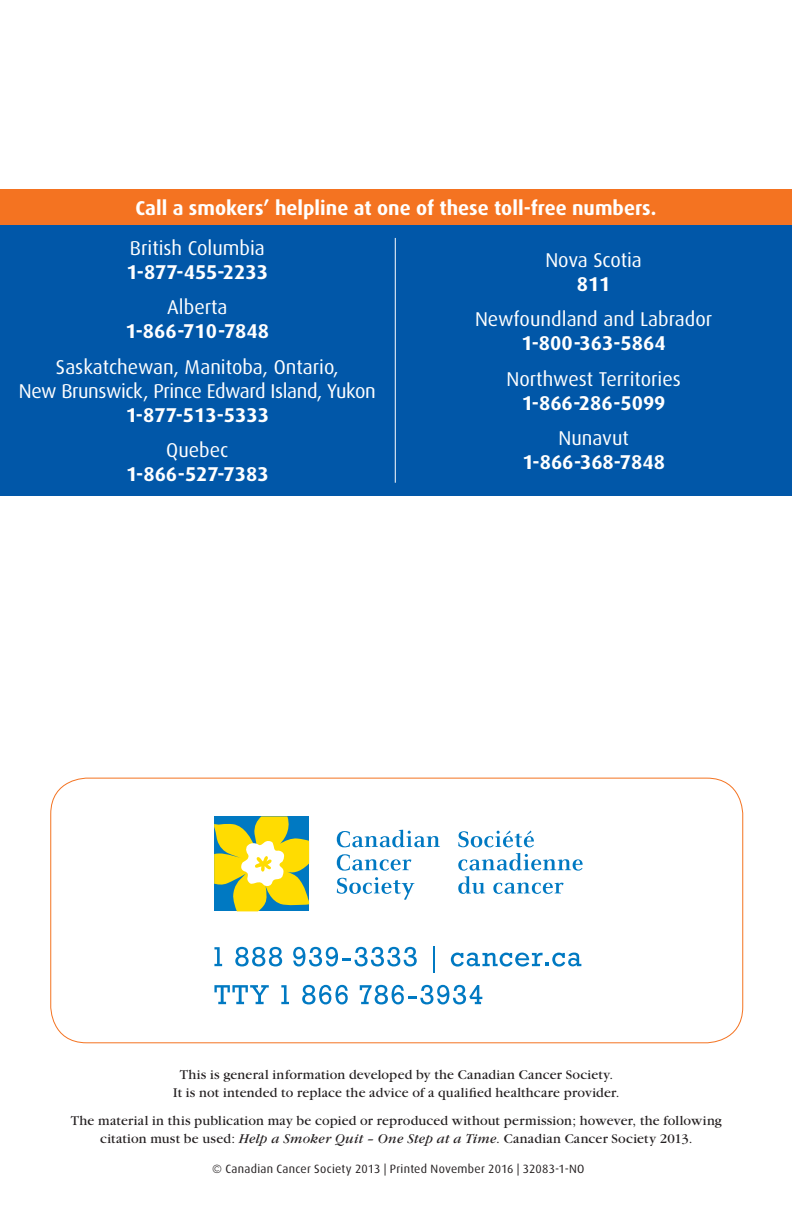
<style>
.page{position:relative;width:792px;height:1224px;background:#fff}
.page>*{position:absolute;margin:0;border:0;box-sizing:border-box;transform-origin:0 0}
.t1{font:700 20px "Dax";color:#fff}
.t2{font:20px "Dax";color:#fff}
.t3{font:20px/24px "Dax";letter-spacing:-.02em;color:#fff;text-align:center}
.t4{font:14px/18px "Garamond";letter-spacing:.015em;color:#231f20;text-align:center}
.t5{font:12px "Dax";letter-spacing:.02em;color:#231f20}
.s1{font-style:italic}
</style>
<div class="page">
<svg style="left:337px;top:830px;width:103px;height:18px"></svg>
<svg style="left:337px;top:854px;width:74px;height:17px"></svg>
<svg style="left:337px;top:877px;width:78px;height:23px"></svg>
<svg style="left:458px;top:830px;width:125px;height:64px"></svg>
<svg style="left:214px;top:816px;width:95px;height:95px;background:#bac657"></svg>
<svg style="left:214px;top:947px;width:8px;height:19px"></svg>
<svg style="left:235px;top:947px;width:47px;height:19px"></svg>
<svg style="left:293px;top:947px;width:124px;height:19px"></svg>
<svg style="left:451px;top:953px;width:130px;height:14px"></svg>
<svg style="left:214px;top:985px;width:55px;height:19px"></svg>
<svg style="left:281px;top:985px;width:8px;height:19px"></svg>
<svg style="left:302px;top:985px;width:46px;height:19px"></svg>
<svg style="left:360px;top:985px;width:122px;height:19px"></svg>
<hr style="left:433px;top:946px;width:2px;height:27px;background:#0079c2">
<div style="left:0;top:225px;width:792px;height:271px;background:#0157a8"></div>
<div style="left:0;top:189px;width:792px;height:36px;background:#f47321"></div>
<hr style="left:395px;top:238px;width:1px;height:245px;background:#fff">
<h1 class="t1" style="left:136px;top:197px;width:523px">Call a smokers’ helpline at one of these toll-free numbers.</h1>
<h1 class="t2" style="left:545px;top:249px;width:98px">Nova Scotia</h1>
<h1 class="t1" style="left:577px;top:273px;width:35px">811</h1>
<h1 class="t2" style="left:475px;top:308px;width:239px">Newfoundland and Labrador</h1>
<h1 class="t1" style="left:522px;top:332px;width:146px">1-800-363-5864</h1>
<h1 class="t2" style="left:506px;top:368px;width:176px">Northwest Territories</h1>
<h1 class="t1" style="left:522px;top:392px;width:145px">1-866-286-5099</h1>
<h1 class="t2" style="left:558px;top:427px;width:72px">Nunavut</h1>
<h1 class="t1" style="left:522px;top:451px;width:144px">1-866-368-7848</h1>
<h1 class="t2" style="left:130px;top:237px;width:137px">British Columbia</h1>
<h1 class="t1" style="left:127px;top:261px;width:143px">1-877-455-2233</h1>
<h1 class="t2" style="left:167px;top:296px;width:62px">Alberta</h1>
<h1 class="t1" style="left:126px;top:320px;width:145px">1-866-710-7848</h1>
<h1 class="t3" style="left:19px;top:355px;width:359px">Saskatchewan, Manitoba, Ontario,<br>New Brunswick, Prince Edward Island, Yukon</h1>
<h1 class="t1" style="left:126px;top:404px;width:145px">1-877-513-5333</h1>
<h1 class="t2" style="left:166px;top:439px;width:64px">Quebec</h1>
<h1 class="t1" style="left:126px;top:463px;width:144px">1-866-527-7383</h1>
<p class="t4" style="left:173px;top:1065px;width:448px">This is general information developed by the Canadian Cancer Society.<br>It is not intended to replace the advice of a qualified healthcare provider.</p>
<p class="t4" style="left:71px;top:1112px;width:653px">The material in this publication may be copied or reproduced without permission; however, the following citation must be used: <span class="s1">Help a Smoker Quit – One Step at a Time</span>. Canadian Cancer Society 2013.</p>
<p class="t5" style="left:212px;top:1163px;width:374px">© Canadian Cancer Society 2013 | Printed November 2016 | 32083-1-NO</p>
</div>
